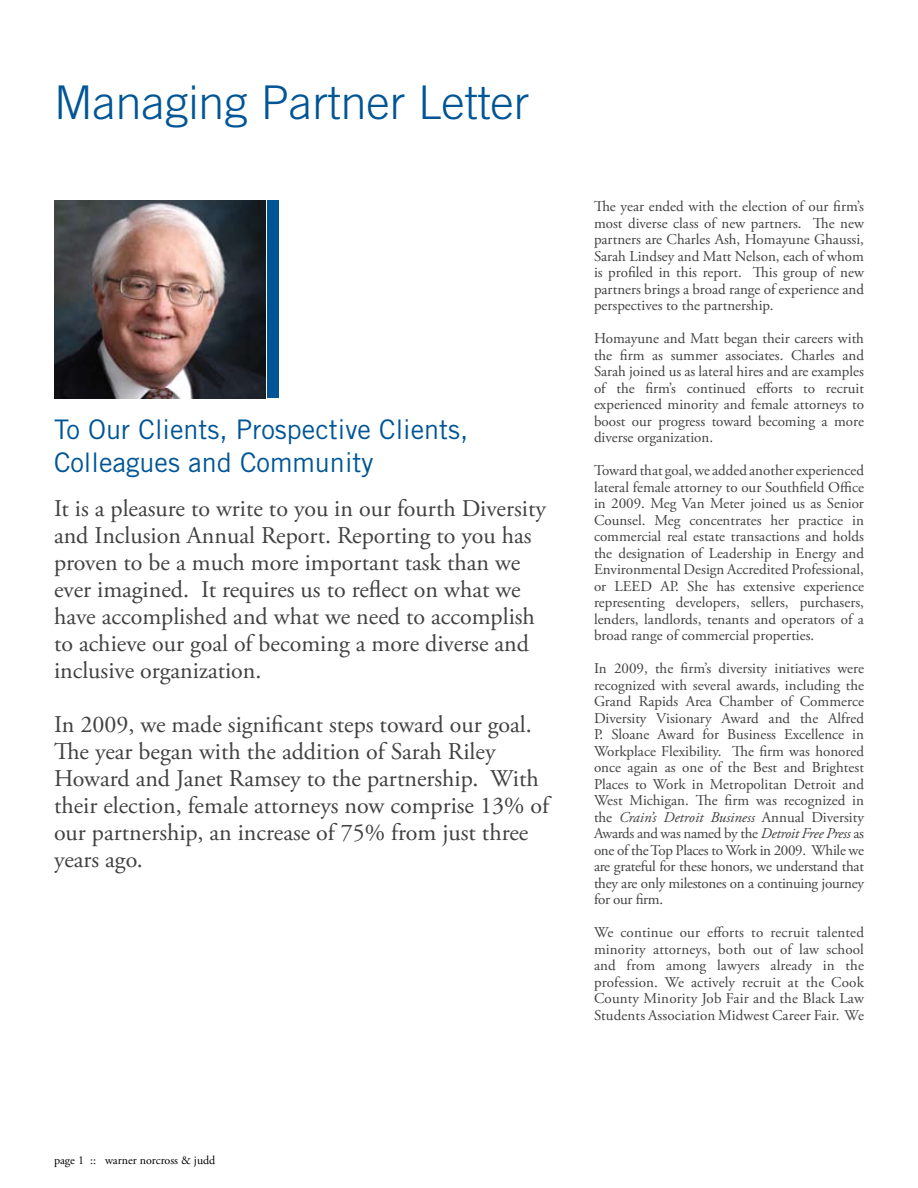
<style>
.page{position:relative;width:918px;height:1188px;background:#fff}
.page>*{position:absolute;margin:0;border:0;box-sizing:border-box;transform-origin:0 0}
.t1{font:300 46.5px "Trade Gothic";color:#005596}
.t2{font:27px/32.4px "Trade Gothic";color:#005596}
.t3{font:24px/27px "Adobe Garamond Pro";color:#414142}
.t4{font:15px/16.5px "Adobe Garamond Pro";color:#414142;text-align:justify}
.t5{font:12px "Adobe Garamond Pro";color:#000}
.s1{font-style:italic}
</style>
<div class="page">
<img style="left:54px;top:200px;width:212px;height:198px">
<div style="left:267px;top:200px;width:12px;height:198px;background:#005596"></div>
<h1 class="t1" style="left:54px;top:75px;width:477px">Managing Partner Letter</h1>
<h2 class="t2" style="left:54px;top:413px;width:416px">To Our Clients, Prospective Clients,<br>Colleagues and Community</h2>
<p class="t3" style="left:54px;top:496px;width:493px">It is a pleasure to write to you in our fourth Diversity and Inclusion Annual Report. Reporting to you has proven to be a much more important task than we ever imagined. It requires us to reflect on what we have accomplished and what we need to accomplish to achieve our goal of becoming a more diverse and inclusive organization.</p>
<p class="t3" style="left:54px;top:712px;width:497px">In 2009, we made significant steps toward our goal.<br>The year began with the addition of Sarah Riley Howard and Janet Ramsey to the partnership. With their election, female attorneys now comprise 13% of our partnership, an increase of 75% from just three years ago.</p>
<p class="t4" style="left:594px;top:199px;width:272px">The year ended with the election of our firm’s most diverse class of new partners. The new partners are Charles Ash, Homayune Ghaussi, Sarah Lindsey and Matt Nelson, each of whom is profiled in this report. This group of new partners brings a broad range of experience and perspectives to the partnership.</p>
<p class="t4" style="left:594px;top:331px;width:272px">Homayune and Matt began their careers with the firm as summer associates. Charles and Sarah joined us as lateral hires and are examples of the firm’s continued efforts to recruit experienced minority and female attorneys to boost our progress toward becoming a more diverse organization.</p>
<p class="t4" style="left:594px;top:463px;width:272px">Toward that goal, we added another experienced lateral female attorney to our Southfield Office in 2009. Meg Van Meter joined us as Senior Counsel. Meg concentrates her practice in commercial real estate transactions and holds the designation of Leadership in Energy and Environmental Design Accredited Professional, or LEED AP. She has extensive experience representing developers, sellers, purchasers, lenders, landlords, tenants and operators of a broad range of commercial properties.</p>
<p class="t4" style="left:594px;top:661px;width:272px">In 2009, the firm’s diversity initiatives were recognized with several awards, including the Grand Rapids Area Chamber of Commerce Diversity Visionary Award and the Alfred P. Sloane Award for Business Excellence in Workplace Flexibility. The firm was honored once again as one of the Best and Brightest Places to Work in Metropolitan Detroit and West Michigan. The firm was recognized in the <span class="s1">Crain’s Detroit Business</span> Annual Diversity Awards and was named by the <span class="s1">Detroit Free Press</span> as one of the Top Places to Work in 2009. While we are grateful for these honors, we understand that they are only milestones on a continuing journey for our firm.</p>
<p class="t4" style="left:594px;top:925px;width:272px">We continue our efforts to recruit talented minority attorneys, both out of law school and from among lawyers already in the profession. We actively recruit at the Cook County Minority Job Fair and the Black Law Students Association Midwest Career Fair. We</p>
<p class="t5" style="left:54px;top:1153px;width:163px">page 1 :: warner norcross &amp; judd</p>
</div>
